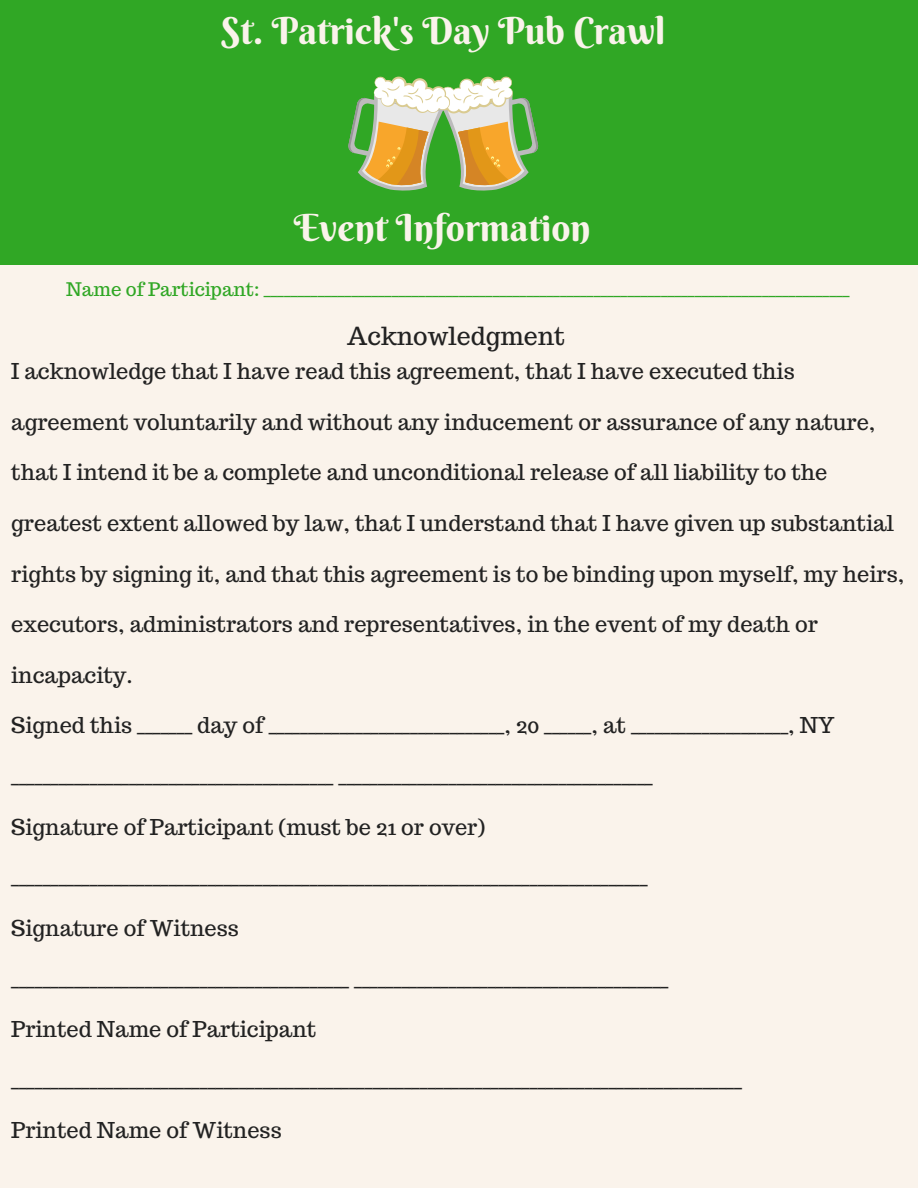
<style>
.page{position:relative;width:918px;height:1188px;background:#faf3eb}
.page>*{position:absolute;margin:0;border:0;box-sizing:border-box;transform-origin:0 0}
.t1{font:37.35px "Berkshire Swash";color:#faf3eb}
.t2{font:24.9px "Trocchi";color:#222}
.t3{font:21.75px "Trocchi";color:#222}
.t4{font:18.75px "Trocchi";color:#30a725}
</style>
<div class="page">
<div style="left:0;top:0;width:918px;height:265px;background:#30a725"></div>
<svg style="left:348px;top:77px;width:191px;height:114px"></svg>
<h1 class="t1" style="left:221px;top:7px;width:446px">St. Patrick's Day Pub Crawl</h1>
<h1 class="t1" style="left:294px;top:204px;width:298px">Event Information</h1>
<p class="t4" style="left:66px;top:277px;width:785px">Name of Participant: _______________________________________________________________________________________</p>
<p class="t2" style="left:347px;top:320px;width:219px">Acknowledgment</p>
<p class="t3" style="left:11px;top:357px;width:785px">I acknowledge that I have read this agreement, that I have executed this</p>
<p class="t3" style="left:11px;top:407px;width:866px">agreement voluntarily and without any inducement or assurance of any nature,</p>
<p class="t3" style="left:11px;top:458px;width:818px">that I intend it be a complete and unconditional release of all liability to the</p>
<p class="t3" style="left:11px;top:509px;width:884px">greatest extent allowed by law, that I understand that I have given up substantial</p>
<p class="t3" style="left:11px;top:559px;width:895px">rights by signing it, and that this agreement is to be binding upon myself, my heirs,</p>
<p class="t3" style="left:11px;top:610px;width:808px">executors, administrators and representatives, in the event of my death or</p>
<p class="t3" style="left:11px;top:661px;width:123px">incapacity.</p>
<p class="t3" style="left:11px;top:711px;width:825px">Signed this _______ day of ______________________________, 20 ______, at ____________________, NY</p>
<p class="t3" style="left:11px;top:762px;width:643px">_________________________________________ ________________________________________</p>
<p class="t3" style="left:11px;top:812px;width:475px">Signature of Participant (must be 21 or over)</p>
<p class="t3" style="left:11px;top:863px;width:638px">_________________________________________________________________________________</p>
<p class="t3" style="left:11px;top:914px;width:229px">Signature of Witness</p>
<p class="t3" style="left:11px;top:964px;width:659px">___________________________________________ ________________________________________</p>
<p class="t3" style="left:11px;top:1015px;width:307px">Printed Name of Participant</p>
<p class="t3" style="left:11px;top:1066px;width:732px">_____________________________________________________________________________________________</p>
<p class="t3" style="left:11px;top:1116px;width:272px">Printed Name of Witness</p>
</div>
